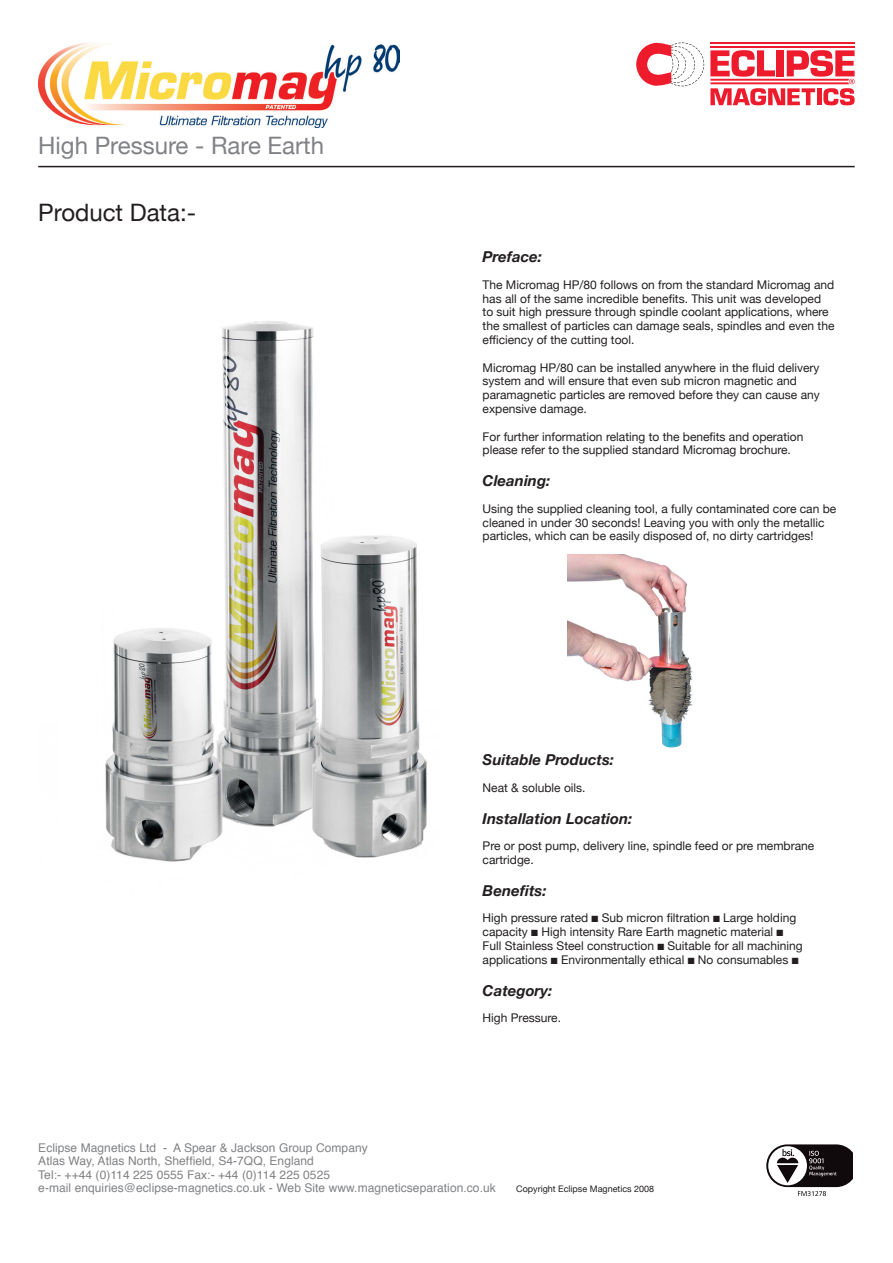
<style>
.page{position:relative;width:893px;height:1263px;background:#fff}
.page>*{position:absolute;margin:0;border:0;box-sizing:border-box;transform-origin:0 0}
.t1{font:24px "Helvetica Neue";color:#808285}
.t2{font:24px "Helvetica Neue";color:#231f20}
.t3{font:italic 700 15px "Helvetica Neue";color:#231f20}
.t4{font:12px/13.8px "Helvetica Neue";color:#231f20}
.t5{font:12px "Helvetica";letter-spacing:.005em;color:#808285}
.t6{font:9px "Helvetica Neue";color:#231f20}
</style>
<div class="page">
<hr style="left:710px;top:46px;width:144px;height:2px;background:#ee1b2d">
<hr style="left:710px;top:43px;width:144px;height:1px;background:#ee1b2d">
<svg style="left:710px;top:50px;width:145px;height:55px"></svg>
<svg style="left:636px;top:43px;width:68px;height:43px"></svg>
<hr style="left:38px;top:166px;width:817px;height:1px;background:#231f20">
<svg style="left:766px;top:1144px;width:87px;height:52px"></svg>
<img style="left:38px;top:43px;width:362px;height:84px">
<img style="left:567px;top:555px;width:126px;height:193px">
<img style="left:105px;top:321px;width:322px;height:541px">
<p class="t1" style="left:38px;top:128px;width:287px">High Pressure - Rare Earth</p>
<p class="t2" style="left:38px;top:195px;width:159px">Product Data:-</p>
<p class="t3" style="left:483px;top:245px;width:61px">Preface:</p>
<p class="t4" style="left:483px;top:278px;width:353px">The Micromag HP/80 follows on from the standard Micromag and has all of the same incredible benefits. This unit was developed to suit high pressure through spindle coolant applications, where the smallest of particles can damage seals, spindles and even the efficiency of the cutting tool.</p>
<p class="t4" style="left:483px;top:361px;width:339px">Micromag HP/80 can be installed anywhere in the fluid delivery system and will ensure that even sub micron magnetic and paramagnetic particles are removed before they can cause any expensive damage.</p>
<p class="t4" style="left:483px;top:430px;width:322px">For further information relating to the benefits and operation please refer to the supplied standard Micromag brochure.</p>
<p class="t3" style="left:483px;top:469px;width:69px">Cleaning:</p>
<p class="t4" style="left:483px;top:502px;width:355px">Using the supplied cleaning tool, a fully contaminated core can be cleaned in under 30 seconds! Leaving you with only the metallic particles, which can be easily disposed of, no dirty cartridges!</p>
<p class="t3" style="left:483px;top:748px;width:133px">Suitable Products:</p>
<p class="t4" style="left:483px;top:781px;width:104px">Neat &amp; soluble oils.</p>
<p class="t3" style="left:483px;top:806px;width:151px">Installation Location:</p>
<p class="t4" style="left:483px;top:840px;width:333px">Pre or post pump, delivery line, spindle feed or pre membrane cartridge.</p>
<p class="t3" style="left:483px;top:879px;width:65px">Benefits:</p>
<p class="t4" style="left:483px;top:912px;width:321px">High pressure rated ■ Sub micron filtration ■ Large holding capacity ■ High intensity Rare Earth magnetic material ■ Full Stainless Steel construction ■ Suitable for all machining applications ■ Environmentally ethical ■ No consumables ■</p>
<p class="t3" style="left:483px;top:978px;width:71px">Category:</p>
<p class="t4" style="left:483px;top:1012px;width:80px">High Pressure.</p>
<p class="t5" style="left:38px;top:1138px;width:331px">Eclipse Magnetics Ltd - A Spear &amp; Jackson Group Company</p>
<p class="t5" style="left:38px;top:1152px;width:277px">Atlas Way, Atlas North, Sheffield, S4-7QQ, England</p>
<p class="t5" style="left:38px;top:1165px;width:293px">Tel:- ++44 (0)114 225 0555 Fax:- +44 (0)114 225 0525</p>
<p class="t5" style="left:38px;top:1179px;width:459px">e-mail enquiries@eclipse-magnetics.co.uk - Web Site www.magneticseparation.co.uk</p>
<p class="t6" style="left:516px;top:1183px;width:139px">Copyright Eclipse Magnetics 2008</p>
</div>
